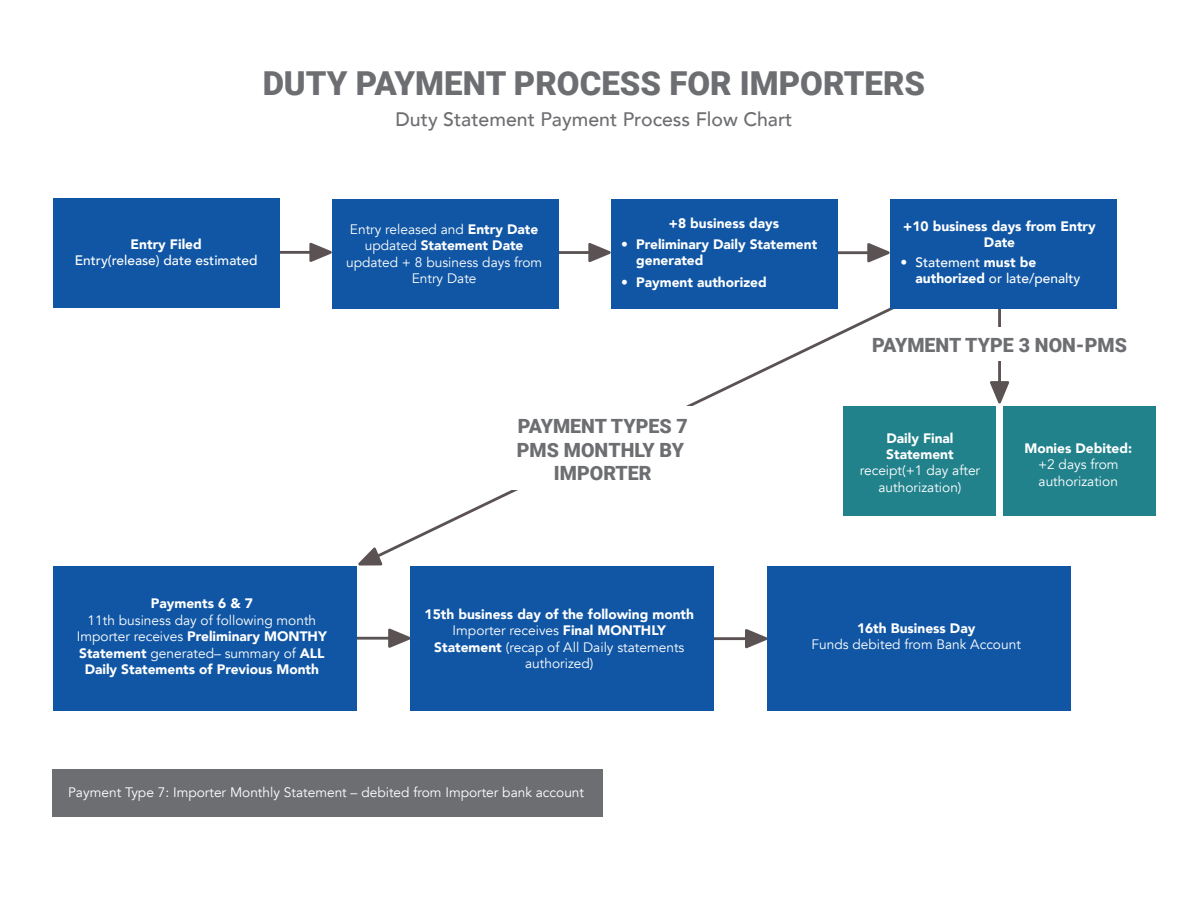
<style>
.page{position:relative;width:1188px;height:918px;background:#fff}
.page>*{position:absolute;margin:0;border:0;box-sizing:border-box;transform-origin:0 0}
.t1{font:900 33px "Roboto";color:#6d6e71}
.t2{font:900 19.65px/23.5px "Roboto";color:#6d6e71;text-align:center}
.t3{font:500 19.5px "Avenir";color:#6d6e71}
.t4{font:13.65px/16.5px "Avenir";color:#fff;text-align:center}
.t5{font:900 13.65px/16.5px "Avenir";color:#fff}
.t6{font:500 13.65px/16.5px "Avenir";color:#fff}
.s1{font-weight:900}
.s2{font-weight:400}
</style>
<div class="page">
<svg style="left:382px;top:263px;width:602px;height:301px"></svg>
<svg style="left:714px;top:629px;width:53px;height:19px"></svg>
<svg style="left:357px;top:629px;width:53px;height:19px"></svg>
<svg style="left:990px;top:309px;width:19px;height:95px"></svg>
<div style="left:886px;top:327px;width:226px;height:33px;background:#fff"></div>
<svg style="left:280px;top:243px;width:52px;height:19px"></svg>
<div style="left:54px;top:199px;width:226px;height:109px;background:#1056a4"></div>
<svg style="left:559px;top:243px;width:52px;height:19px"></svg>
<div style="left:333px;top:199px;width:226px;height:110px;background:#1056a4"></div>
<svg style="left:837px;top:243px;width:53px;height:19px"></svg>
<div style="left:611px;top:199px;width:226px;height:110px;background:#1056a4"></div>
<div style="left:890px;top:199px;width:226px;height:110px;background:#1056a4"></div>
<div style="left:843px;top:407px;width:153px;height:109px;background:#21828c"></div>
<div style="left:1004px;top:407px;width:152px;height:109px;background:#21828c"></div>
<div style="left:53px;top:566px;width:304px;height:144px;background:#1056a4"></div>
<div style="left:410px;top:566px;width:304px;height:144px;background:#1056a4"></div>
<div style="left:767px;top:566px;width:304px;height:145px;background:#1056a4"></div>
<svg style="left:358px;top:547px;width:24px;height:19px"></svg>
<div style="left:511px;top:407px;width:184px;height:83px;background:#fff"></div>
<div style="left:53px;top:769px;width:550px;height:47px;background:#6d6e71"></div>
<h1 class="t1" style="left:263px;top:60px;width:664px">DUTY PAYMENT PROCESS FOR IMPORTERS</h1>
<h3 class="t3" style="left:396px;top:102px;width:399px">Duty Statement Payment Process Flow Chart</h3>
<p class="t5" style="left:131px;top:235px;width:73px">Entry Filed</p>
<p class="t6" style="left:75px;top:251px;width:184px">Entry(release) date estimated</p>
<p class="t4" style="left:346px;top:221px;width:198px">Entry released and <span class="s1">Entry Date </span>updated <span class="s1">Statement Date </span>updated + 8 business days from<br>Entry Date</p>
<p class="t5" style="left:669px;top:215px;width:112px">+8 business days</p>
<p class="t5" style="left:636px;top:236px;width:183px;text-indent:-15px">• Preliminary Daily Statement generated</p>
<p class="t5" style="left:621px;top:273px;width:147px">• Payment authorized</p>
<h2 class="t2" style="left:517px;top:414px;width:173px">PAYMENT TYPES 7<br>PMS MONTHLY BY<br>IMPORTER</h2>
<p class="t5" style="left:903px;top:218px;width:194px;text-align:center">+10 business days from Entry<br>Date</p>
<p class="t6" style="left:916px;top:253px;width:166px;text-indent:-15px">• Statement <span class="s1">must be authorized</span> or late/penalty</p>
<h2 class="t2" style="left:872px;top:333px;width:256px">PAYMENT TYPE 3 NON-PMS</h2>
<p class="t5" style="left:886px;top:429px;width:69px">Daily Final<br>Statement</p>
<p class="t4" style="left:860px;top:463px;width:122px">receipt(+1 day after authorization)</p>
<p class="t5" style="left:1024px;top:440px;width:109px">Monies Debited:</p>
<p class="t4" style="left:1038px;top:457px;width:82px;text-align:left">+2 days from authorization</p>
<p class="t5" style="left:151px;top:595px;width:104px">Payments 6 &amp; 7</p>
<p class="t4" style="left:77px;top:612px;width:252px">11th business day of following month Importer receives <span class="s1">Preliminary MONTHY Statement</span> generated– summary of <span class="s1">ALL Daily Statements of Previous Month</span></p>
<p class="t5" style="left:425px;top:606px;width:271px;text-align:center">15th business day of the following month<br><span class="s2">Importer receives</span> Final MONTHLY<br>Statement <span class="s2">(recap of All Daily statements authorized)</span></p>
<p class="t4" style="left:68px;top:784px;width:518px">Payment Type 7: Importer Monthly Statement – debited from Importer bank account</p>
<p class="t5" style="left:857px;top:620px;width:120px">16th Business Day</p>
<p class="t4" style="left:812px;top:637px;width:211px">Funds debited from Bank Account</p>
</div>
